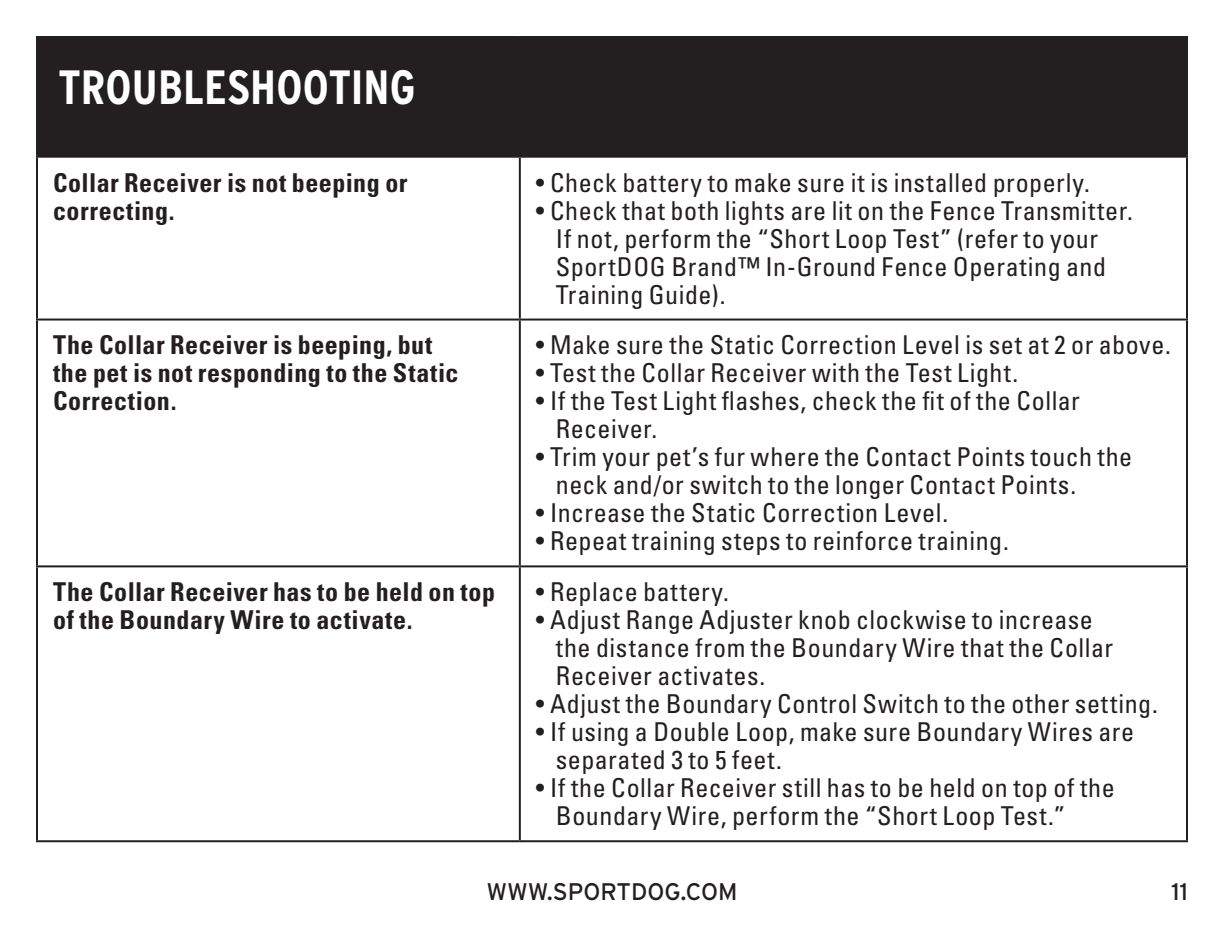
<style>
.page{position:relative;width:1224px;height:936px;background:#fff}
.page>*{position:absolute;margin:0;border:0;box-sizing:border-box;transform-origin:0 0}
.t1{font:700 condensed 48px "Interstate";letter-spacing:.005em;color:#fff}
.t2{font:condensed 26px/28px "Univers LT Std";letter-spacing:.02em;color:#231f20}
.t3{font:700 condensed 26px/28px "Univers LT Std";letter-spacing:.02em;color:#231f20}
.t4{font:24px "Interstate";color:#231f20}
</style>
<div class="page">
<div style="left:37px;top:37px;width:1150px;height:120px;background:#231f20"></div>
<hr style="left:36px;top:38px;width:2px;height:118px;background:#231f20">
<hr style="left:36px;top:158px;width:2px;height:161px;background:#231f20">
<hr style="left:36px;top:36px;width:484px;height:2px;background:#231f20">
<hr style="left:520px;top:36px;width:668px;height:2px;background:#231f20">
<hr style="left:36px;top:156px;width:484px;height:2px;background:#231f20">
<hr style="left:36px;top:840px;width:484px;height:2px;background:#231f20">
<hr style="left:519px;top:158px;width:2px;height:161px;background:#231f20">
<hr style="left:520px;top:156px;width:668px;height:2px;background:#231f20">
<hr style="left:520px;top:840px;width:668px;height:2px;background:#231f20">
<hr style="left:1186px;top:38px;width:2px;height:118px;background:#231f20">
<hr style="left:1186px;top:158px;width:2px;height:161px;background:#231f20">
<hr style="left:36px;top:321px;width:2px;height:244px;background:#231f20">
<hr style="left:36px;top:319px;width:484px;height:2px;background:#231f20">
<hr style="left:519px;top:321px;width:2px;height:244px;background:#231f20">
<hr style="left:520px;top:319px;width:668px;height:2px;background:#231f20">
<hr style="left:1186px;top:321px;width:2px;height:244px;background:#231f20">
<hr style="left:36px;top:567px;width:2px;height:273px;background:#231f20">
<hr style="left:36px;top:565px;width:484px;height:2px;background:#231f20">
<hr style="left:519px;top:567px;width:2px;height:273px;background:#231f20">
<hr style="left:520px;top:565px;width:668px;height:2px;background:#231f20">
<hr style="left:1186px;top:567px;width:2px;height:273px;background:#231f20">
<h1 class="t1" style="left:59px;top:60px;width:359px">TROUBLESHOOTING</h1>
<p class="t3" style="left:53px;top:168px;width:356px">Collar Receiver is not beeping or correcting.</p>
<p class="t2" style="left:536px;top:168px;width:555px">• Check battery to make sure it is installed properly.</p>
<p class="t2" style="left:556px;top:196px;width:579px;text-indent:-20px">• Check that both lights are lit on the Fence Transmitter.<br>If not, perform the “Short Loop Test” (refer to your SportDOG Brand™ In-Ground Fence Operating and Training Guide).</p>
<p class="t3" style="left:53px;top:331px;width:407px">The Collar Receiver is beeping, but the pet is not responding to the Static<br>Correction.</p>
<p class="t2" style="left:536px;top:331px;width:637px">• Make sure the Static Correction Level is set at 2 or above.</p>
<p class="t2" style="left:536px;top:359px;width:484px">• Test the Collar Receiver with the Test Light.</p>
<p class="t2" style="left:556px;top:387px;width:526px;text-indent:-20px">• If the Test Light flashes, check the fit of the Collar<br>Receiver.</p>
<p class="t2" style="left:556px;top:443px;width:578px;text-indent:-20px">• Trim your pet’s fur where the Contact Points touch the neck and/or switch to the longer Contact Points.</p>
<p class="t2" style="left:536px;top:499px;width:414px">• Increase the Static Correction Level.</p>
<p class="t2" style="left:536px;top:527px;width:474px">• Repeat training steps to reinforce training.</p>
<p class="t3" style="left:53px;top:578px;width:443px">The Collar Receiver has to be held on top of the Boundary Wire to activate.</p>
<p class="t2" style="left:536px;top:578px;width:194px">• Replace battery.</p>
<p class="t2" style="left:556px;top:606px;width:559px;text-indent:-20px">• Adjust Range Adjuster knob clockwise to increase the distance from the Boundary Wire that the Collar<br>Receiver activates.</p>
<p class="t2" style="left:536px;top:690px;width:623px">• Adjust the Boundary Control Switch to the other setting.</p>
<p class="t2" style="left:556px;top:718px;width:580px;text-indent:-20px">• If using a Double Loop, make sure Boundary Wires are separated 3 to 5 feet.</p>
<p class="t2" style="left:556px;top:774px;width:560px;text-indent:-20px">• If the Collar Receiver still has to be held on top of the<br>Boundary Wire, perform the “Short Loop Test.”</p>
<p class="t4" style="left:487px;top:878px;width:252px">WWW.SPORTDOG.COM</p>
<p class="t4" style="left:1172px;top:878px;width:18px">11</p>
</div>
